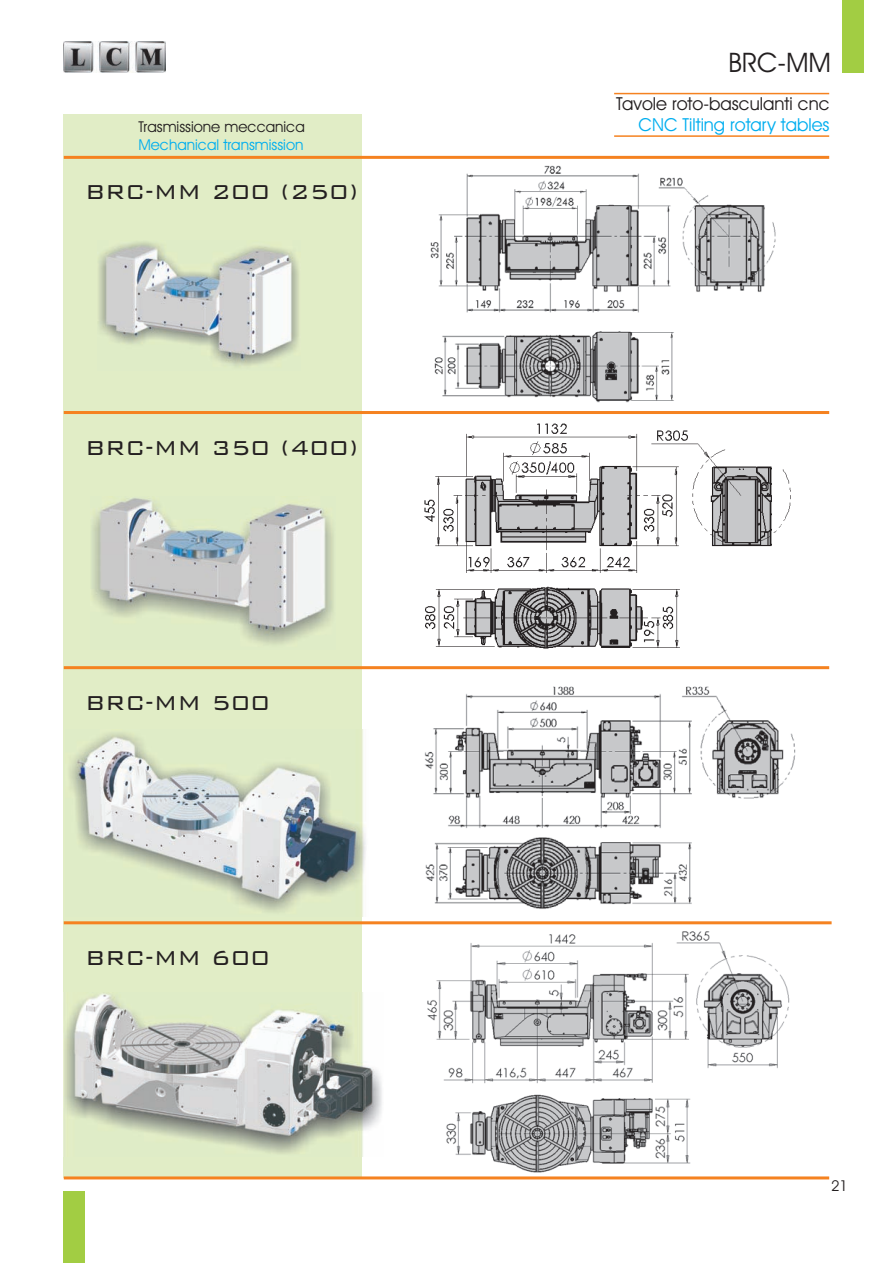
<style>
.page{position:relative;width:893px;height:1263px;background:#fff}
.page>*{position:absolute;margin:0;border:0;box-sizing:border-box;transform-origin:0 0}
.t1{font:27px "Avant Garde IT Cby BT";color:#231f20}
.t2{font:300 26.85px "Bank Gothic BT";color:#231f20}
.t3{font:18px "Avant Garde IT Cby BT";color:#231f20}
.t4{font:18px "Avant Garde IT Cby BT";color:#00aeef}
.t5{font:15px "Avant Garde IT Cby BT";color:#231f20}
.t6{font:15px "Avant Garde IT Cby BT";color:#00aeef}
</style>
<div class="page">
<img style="left:427px;top:931px;width:363px;height:242px">
<div style="left:842px;top:0;width:21px;height:72px;background:#a2cd43"></div>
<img style="left:64px;top:42px;width:102px;height:30px">
<div style="left:64px;top:1191px;width:21px;height:72px;background:#a2cd43"></div>
<hr style="left:64px;top:156px;width:765px;height:3px;background:#f58220">
<hr style="left:64px;top:666px;width:765px;height:3px;background:#f58220">
<hr style="left:64px;top:1176px;width:765px;height:3px;background:#f58220">
<hr style="left:614px;top:135px;width:215px;height:2px;background:#f58220">
<hr style="left:614px;top:93px;width:215px;height:1px;background:#f58220">
<hr style="left:64px;top:411px;width:765px;height:3px;background:#f58220">
<hr style="left:64px;top:921px;width:768px;height:3px;background:#f58220">
<img style="left:430px;top:165px;width:346px;height:238px">
<img style="left:424px;top:423px;width:367px;height:226px">
<img style="left:424px;top:686px;width:372px;height:223px">
<img style="left:98px;top:240px;width:203px;height:130px">
<img style="left:90px;top:497px;width:245px;height:152px">
<img style="left:66px;top:730px;width:300px;height:187px">
<img style="left:63px;top:992px;width:319px;height:164px">
<p class="t5" style="left:138px;top:121px;width:168px">Trasmissione meccanica</p>
<p class="t6" style="left:138px;top:139px;width:166px">Mechanical transmission</p>
<p class="t2" style="left:85px;top:179px;width:275px">BRC-MM 200 (250)</p>
<p class="t2" style="left:85px;top:434px;width:275px">BRC-MM 350 (400)</p>
<p class="t2" style="left:85px;top:689px;width:187px">BRC-MM 500</p>
<p class="t2" style="left:85px;top:945px;width:187px">BRC-MM 600</p>
<p class="t1" style="left:728px;top:51px;width:104px">BRC-MM</p>
<p class="t3" style="left:616px;top:96px;width:215px">Tavole roto-basculanti cnc</p>
<p class="t4" style="left:638px;top:117px;width:193px">CNC Tilting rotary tables</p>
<p class="t5" style="left:831px;top:1180px;width:18px">21</p>
</div>
